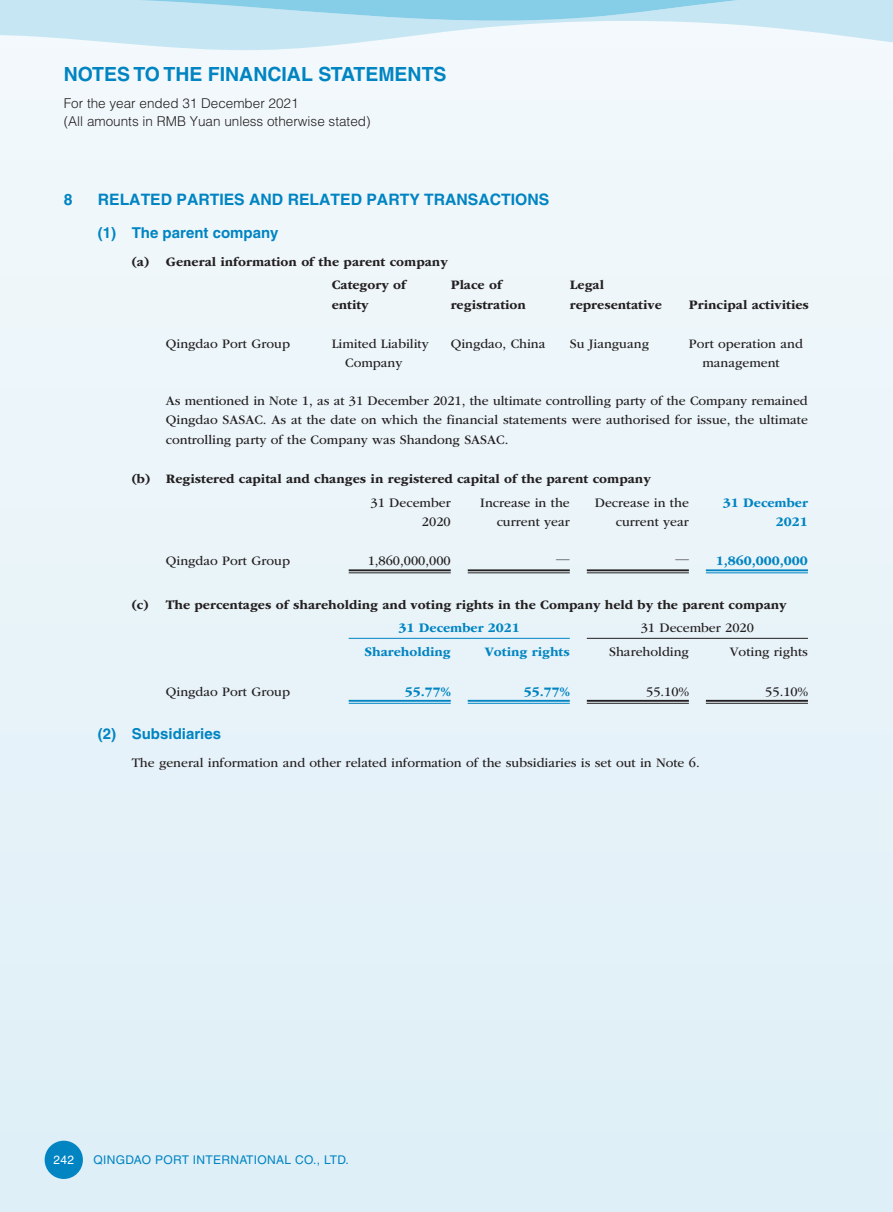
<style>
.page{position:relative;width:893px;height:1212px;background:#e8f3f9}
.page>*{position:absolute;margin:0;border:0;box-sizing:border-box;transform-origin:0 0}
.t1{font:700 19.5px "Helvetica LT Std";color:#0084c2}
.t2{font:700 15.75px "Helvetica LT Std";color:#0084c2}
.t3{font:700 15px "Helvetica LT Std";color:#0084c2}
.t4{font:13.5px/19.5px "ITC Garamond Std";color:#231f20;text-align:right}
.t5{font:700 13.5px/19.5px "ITC Garamond Std";color:#231f20}
.t6{font:700 13.5px/19.5px "ITC Garamond Std";color:#0084c2;text-align:right}
.t7{font:300 13.5px/18px "Helvetica LT Std";color:#231f20}
.t8{font:300 13.5px "M Sung HK";color:#231f20}
.t9{font:12px "Helvetica LT Std";letter-spacing:.025em;color:#0084c2}
.t10{font:12px "Helvetica LT Std";color:#fff}
.s1{font-family:"M Sung HK";font-weight:300;color:#231f20}
</style>
<div class="page">
<svg style="left:0;top:43px;width:893px;height:7px;fill:#f3f9fc"></svg>
<svg style="left:0;top:0;width:893px;height:43px"></svg>
<div style="left:45px;top:1141px;width:38px;height:38px;background:#0084c2;border-radius:50%"></div>
<hr style="left:349px;top:569px;width:102px;height:2px;background:#231f20">
<hr style="left:349px;top:572px;width:102px;height:1px;background:#231f20">
<hr style="left:468px;top:569px;width:102px;height:2px;background:#231f20">
<hr style="left:468px;top:572px;width:102px;height:1px;background:#231f20">
<hr style="left:587px;top:569px;width:102px;height:2px;background:#231f20">
<hr style="left:587px;top:572px;width:102px;height:1px;background:#231f20">
<hr style="left:706px;top:569px;width:102px;height:2px;background:#0084c2">
<hr style="left:706px;top:572px;width:102px;height:1px;background:#0084c2">
<hr style="left:349px;top:638px;width:221px;height:1px;background:#0084c2">
<hr style="left:587px;top:638px;width:221px;height:1px;background:#231f20">
<hr style="left:349px;top:700px;width:102px;height:2px;background:#0084c2">
<hr style="left:349px;top:703px;width:102px;height:1px;background:#0084c2">
<hr style="left:468px;top:700px;width:102px;height:2px;background:#0084c2">
<hr style="left:468px;top:703px;width:102px;height:1px;background:#0084c2">
<hr style="left:587px;top:700px;width:102px;height:2px;background:#231f20">
<hr style="left:587px;top:703px;width:102px;height:1px;background:#231f20">
<hr style="left:706px;top:700px;width:102px;height:2px;background:#231f20">
<hr style="left:706px;top:703px;width:102px;height:1px;background:#231f20">
<h1 class="t1" style="left:64px;top:62px;width:384px">NOTES TO THE FINANCIAL STATEMENTS</h1>
<p class="t7" style="left:64px;top:94px;width:308px">For the year ended 31 December 2021<br>(All amounts in RMB Yuan unless otherwise stated)</p>
<p class="t2" style="left:64px;top:190px;width:10px">8</p>
<p class="t2" style="left:98px;top:190px;width:453px">RELATED PARTIES AND RELATED PARTY TRANSACTIONS</p>
<p class="t3" style="left:98px;top:223px;width:182px">(1) The parent company</p>
<p class="t5" style="left:332px;top:250px;width:118px;line-height:23.7px;text-indent:-200px">(a) General information of the parent company<br>Category of</p>
<p class="t5" style="left:332px;top:295px;width:39px">entity</p>
<p class="t5" style="left:451px;top:275px;width:77px">Place of registration</p>
<p class="t5" style="left:570px;top:275px;width:93px">Legal representative</p>
<p class="t5" style="left:689px;top:295px;width:121px">Principal activities</p>
<p class="t4" style="left:166px;top:334px;width:126px">Qingdao Port Group</p>
<p class="t4" style="left:345px;top:334px;width:85px;text-align:left;text-indent:-14px">Limited Liability<br>Company</p>
<p class="t4" style="left:451px;top:334px;width:96px">Qingdao, China</p>
<p class="t4" style="left:570px;top:334px;width:81px">Su Jianguang</p>
<p class="t4" style="left:702px;top:334px;width:102px;text-align:left;text-indent:-14px">Port operation and management</p>
<p class="t4" style="left:166px;top:391px;width:643px;text-align:justify">As mentioned in Note 1, as at 31 December 2021, the ultimate controlling party of the Company remained Qingdao SASAC. As at the date on which the financial statements were authorised for issue, the ultimate controlling party of the Company was Shandong SASAC.</p>
<p class="t5" style="left:132px;top:469px;width:520px">(b) Registered capital and changes in registered capital of the parent company</p>
<p class="t4" style="left:371px;top:493px;width:82px">31 December<br>2020</p>
<p class="t4" style="left:480px;top:493px;width:91px">Increase in the current year</p>
<p class="t4" style="left:595px;top:493px;width:96px">Decrease in the current year</p>
<p class="t6" style="left:723px;top:492px;width:87px">31 December<br>2021</p>
<p class="t4" style="left:166px;top:551px;width:126px">Qingdao Port Group</p>
<p class="t4" style="left:368px;top:551px;width:85px">1,860,000,000</p>
<p class="t8" style="left:556px;top:550px;width:15px">—</p>
<p class="t6" style="left:675px;top:551px;width:134px"><span class="s1">—</span> 1,860,000,000</p>
<p class="t5" style="left:132px;top:595px;width:656px">(c) The percentages of shareholding and voting rights in the Company held by the parent company</p>
<p class="t6" style="left:399px;top:618px;width:123px">31 December 2021</p>
<p class="t4" style="left:641px;top:619px;width:115px">31 December 2020</p>
<p class="t6" style="left:364px;top:642px;width:88px">Shareholding</p>
<p class="t6" style="left:485px;top:642px;width:86px">Voting rights</p>
<p class="t4" style="left:609px;top:643px;width:81px">Shareholding</p>
<p class="t4" style="left:730px;top:643px;width:80px">Voting rights</p>
<p class="t4" style="left:166px;top:682px;width:126px">Qingdao Port Group</p>
<p class="t6" style="left:405px;top:681px;width:48px">55.77%</p>
<p class="t6" style="left:524px;top:681px;width:48px">55.77%</p>
<p class="t4" style="left:646px;top:682px;width:44px">55.10%</p>
<p class="t4" style="left:765px;top:682px;width:44px">55.10%</p>
<p class="t3" style="left:98px;top:725px;width:125px">(2) Subsidiaries</p>
<p class="t4" style="left:132px;top:753px;width:569px">The general information and other related information of the subsidiaries is set out in Note 6.</p>
<p class="t10" style="left:53px;top:1152px;width:22px">242</p>
<p class="t9" style="left:94px;top:1152px;width:257px">QINGDAO PORT INTERNATIONAL CO., LTD.</p>
</div>
